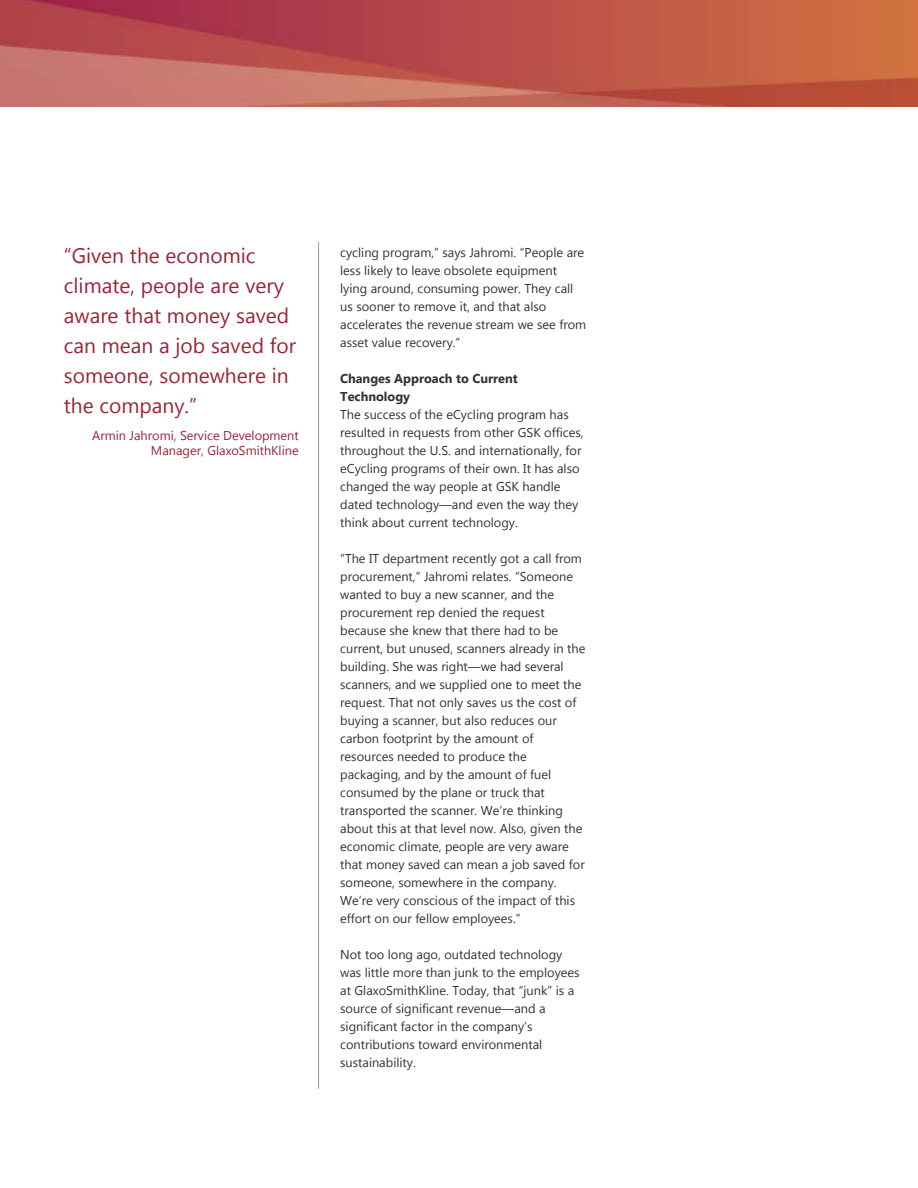
<style>
.page{position:relative;width:918px;height:1188px;background:#fff}
.page>*{position:absolute;margin:0;border:0;box-sizing:border-box;transform-origin:0 0}
.t1{font:21px/30px "Segoe UI";color:#9a2537}
.t2{font:12.75px/18px "Segoe UI";color:#323232}
.t3{font:12.75px/15px "Segoe UI";color:#9a2537;text-align:right}
.t4{font:700 12.75px/18px "Segoe UI";color:#323232}
</style>
<div class="page">
<img style="left:0;top:0;width:918px;height:106px">
<hr style="left:318px;top:242px;width:1px;height:846px;background:#a0a0a0">
<h1 class="t1" style="left:64px;top:239px;width:234px">“Given the economic climate, people are very aware that money saved can mean a job saved for someone, somewhere in the company.”</h1>
<p class="t3" style="left:92px;top:427px;width:208px">Armin Jahromi, Service Development<br>Manager, GlaxoSmithKline</p>
<p class="t2" style="left:340px;top:243px;width:248px">cycling program,” says Jahromi. “People are less likely to leave obsolete equipment lying around, consuming power. They call us sooner to remove it, and that also accelerates the revenue stream we see from asset value recovery.”</p>
<p class="t4" style="left:340px;top:369px;width:179px">Changes Approach to Current<br>Technology</p>
<p class="t2" style="left:340px;top:405px;width:245px">The success of the eCycling program has resulted in requests from other GSK offices, throughout the U.S. and internationally, for eCycling programs of their own. It has also changed the way people at GSK handle dated technology—and even the way they think about current technology.</p>
<p class="t2" style="left:340px;top:549px;width:247px">“The IT department recently got a call from procurement,” Jahromi relates. “Someone wanted to buy a new scanner, and the procurement rep denied the request because she knew that there had to be current, but unused, scanners already in the building. She was right—we had several scanners, and we supplied one to meet the request. That not only saves us the cost of buying a scanner, but also reduces our carbon footprint by the amount of resources needed to produce the packaging, and by the amount of fuel consumed by the plane or truck that transported the scanner. We’re thinking about this at that level now. Also, given the economic climate, people are very aware that money saved can mean a job saved for someone, somewhere in the company.<br>We’re very conscious of the impact of this effort on our fellow employees.”</p>
<p class="t2" style="left:340px;top:945px;width:241px">Not too long ago, outdated technology was little more than junk to the employees at GlaxoSmithKline. Today, that “junk” is a source of significant revenue—and a significant factor in the company’s contributions toward environmental sustainability.</p>
</div>
